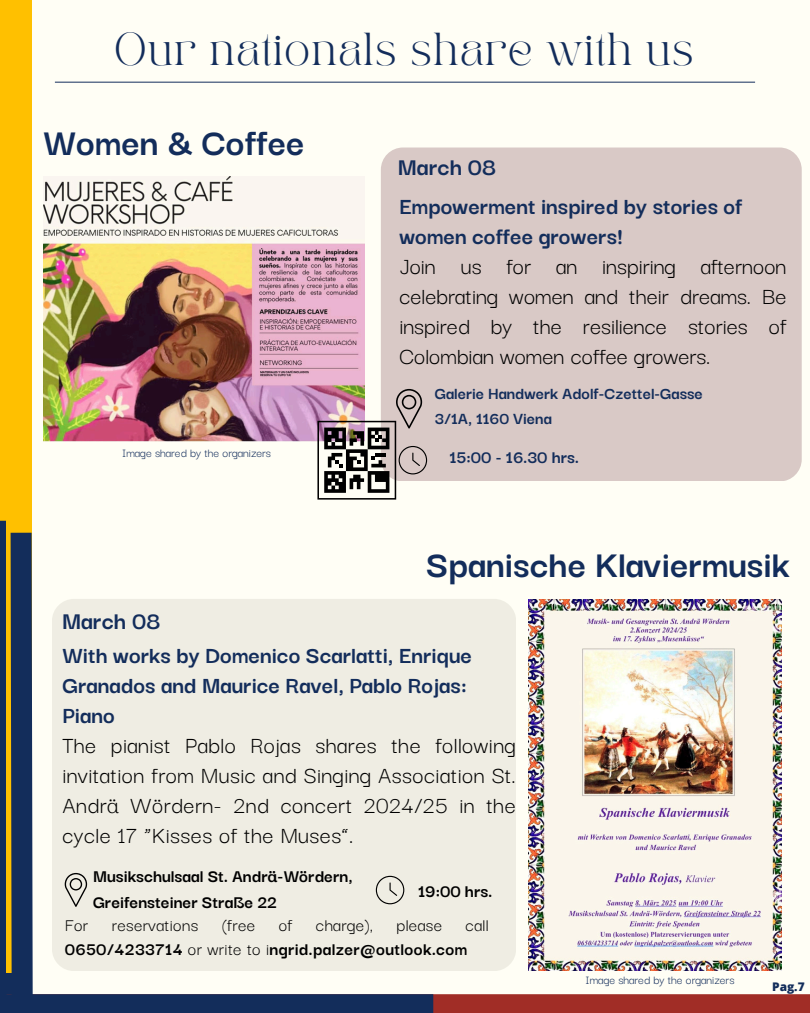
<style>
.page{position:relative;width:810px;height:1013px;background:#fff}
.page>*{position:absolute;margin:0;border:0;box-sizing:border-box;transform-origin:0 0}
.t1{font:700 40px "Darker Grotesque";color:#132d5b}
.t2{font:32.3px "TAN PEARL Regular";letter-spacing:.035em;color:#132d5b}
.t3{font:700 26px "Darker Grotesque";color:#132d5b}
.t4{font:25px/30px "Darker Grotesque";letter-spacing:.015em;color:#000}
.t5{font:19px/24px "Darker Grotesque";letter-spacing:.015em;color:#000}
.t6{font:700 19px/26.2px "Darker Grotesque";color:#000}
.t7{font:700 19px "Darker Grotesque";color:#132d5b}
.t8{font:700 18px/24.8px "Darker Grotesque";color:#132d5b}
.t9{font:13px "Darker Grotesque";color:#132d5b}
.t10{font:800 11.9px "Open Sans";color:#132d5b}
.s1{font-weight:700;color:#132d5b}
.s2{font-weight:700}
</style>
<div class="page">
<div style="left:0;top:0;width:810px;height:1012px;background:#fffef5"></div>
<hr style="left:55px;top:82px;width:700px;height:1px;background:#132d5b">
<div style="left:0;top:0;width:7px;height:499px;background:#ffc000"></div>
<div style="left:7px;top:994px;width:803px;height:18px;background:#a12d26"></div>
<div style="left:0;top:994px;width:433px;height:18px;background:#132d5b"></div>
<div style="left:7px;top:0;width:24px;height:499px;background:#ffc000"></div>
<svg style="left:0;top:499px;width:44px;height:496px"></svg>
<img style="left:43px;top:177px;width:321px;height:264px">
<div style="left:381px;top:147px;width:421px;height:334px;background:#d9c9c6;border-radius:22px"></div>
<img style="left:528px;top:599px;width:254px;height:371px">
<svg style="left:317px;top:389px;width:110px;height:110px"></svg>
<div style="left:52px;top:599px;width:464px;height:372px;background:#efede3;border-radius:22px"></div>
<svg style="left:65px;top:873px;width:22px;height:33px"></svg>
<svg style="left:376px;top:875px;width:28px;height:29px"></svg>
<p class="t2" style="left:114px;top:32px;width:581px">Our nationals share with us</p>
<p class="t1" style="left:43px;top:112px;width:263px">Women &amp; Coffee</p>
<h2 class="t9" style="left:122px;top:443px;width:150px">Image shared by the organizers</h2>
<p class="t3" style="left:62px;top:601px;width:100px">March 08</p>
<p class="t3" style="left:398px;top:147px;width:100px">March 08</p>
<h5 class="t4" style="left:399px;top:189px;width:389px"><span class="s1">Empowerment inspired by stories of women coffee growers!<br></span>Join us for an inspiring afternoon celebrating women and their dreams. Be inspired by the resilience stories of Colombian women coffee growers.</h5>
<h4 class="t8" style="left:435px;top:380px;width:270px">Galerie Handwerk Adolf-Czettel-Gasse<br>3/1A, 1160 Viena</h4>
<p class="t7" style="left:449px;top:443px;width:131px">15:00 - 16.30 hrs.</p>
<h1 class="t1" style="left:426px;top:535px;width:365px">Spanische Klaviermusik</h1>
<h5 class="t4" style="left:62px;top:638px;width:455px"><span class="s1">With works by Domenico Scarlatti, Enrique Granados and Maurice Ravel, Pablo Rojas:<br>Piano<br></span>The pianist Pablo Rojas shares the following invitation from Music and Singing Association St.<br>Andrä Wördern- 2nd concert 2024/25 in the cycle 17 “Kisses of the Muses”.</h5>
<p class="t6" style="left:93px;top:861px;width:261px">Musikschulsaal St. Andrä-Wördern,<br>Greifensteiner Straße 22</p>
<p class="t6" style="left:418px;top:876px;width:76px">19:00 hrs.</p>
<p class="t5" style="left:65px;top:912px;width:425px">For reservations (free of charge), please call<br><span class="s2">0650/4233714</span> or write to i<span class="s2">ngrid.palzer@outlook.com</span></p>
<h3 class="t9" style="left:586px;top:969px;width:150px">Image shared by the organizers</h3>
<p class="t10" style="left:772px;top:978px;width:34px">Pag.7</p>
</div>
